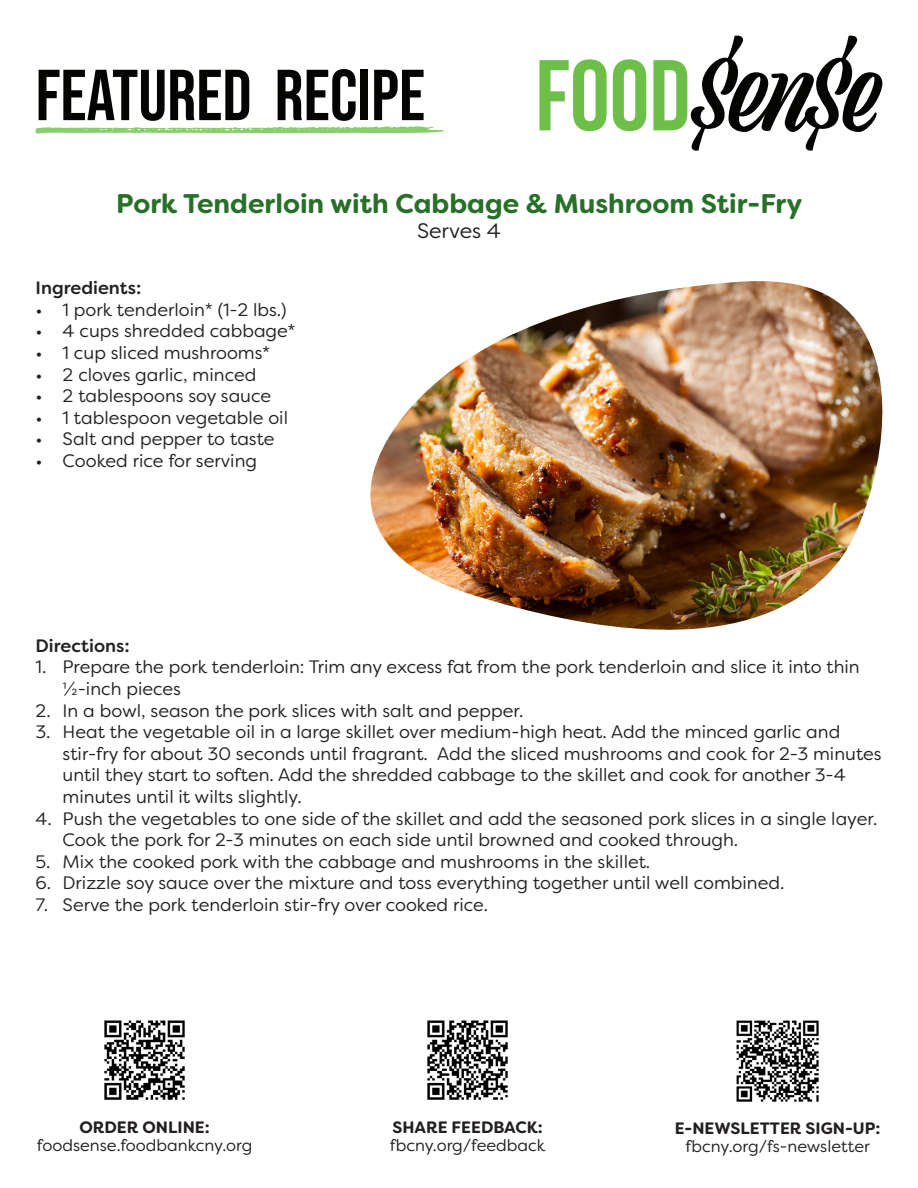
<style>
.page{position:relative;width:918px;height:1188px;background:#fff}
.page>*{position:absolute;margin:0;border:0;box-sizing:border-box;transform-origin:0 0}
.t1{font:72px "Bebas Neue";color:#040503}
.t2{font:700 27px "Filson Soft";color:#28702a}
.t3{font:21px "Filson Soft";color:#231f20}
.t4{font:18px/21.6px "Filson Soft";color:#231f20}
.t5{font:500 18px "Filson Soft";color:#231f20}
.t6{font:16.5px "Filson Soft";color:#231f20}
.t7{font:700 16.5px "Filson Soft";color:#231f20}
</style>
<div class="page">
<img style="left:370px;top:281px;width:513px;height:349px">
<svg style="left:539px;top:59px;width:68px;height:72px"></svg>
<svg style="left:613px;top:59px;width:33px;height:72px"></svg>
<svg style="left:653px;top:36px;width:229px;height:115px"></svg>
<svg style="left:36px;top:126px;width:408px;height:8px"></svg>
<img style="left:104px;top:1020px;width:81px;height:80px">
<img style="left:736px;top:1020px;width:83px;height:82px">
<img style="left:427px;top:1020px;width:81px;height:80px">
<p class="t1" style="left:36px;top:54px;width:391px">FEATURED RECIPE</p>
<p class="t2" style="left:116px;top:186px;width:688px">Pork Tenderloin with Cabbage &amp; Mushroom Stir-Fry</p>
<p class="t3" style="left:417px;top:218px;width:85px">Serves 4</p>
<p class="t5" style="left:36px;top:276px;width:107px">Ingredients:</p>
<p class="t4" style="left:36px;top:299px;width:252px">• 1 pork tenderloin* (1-2 lbs.)</p>
<p class="t4" style="left:36px;top:320px;width:262px">• 4 cups shredded cabbage*</p>
<p class="t4" style="left:36px;top:342px;width:236px">• 1 cup sliced mushrooms*</p>
<p class="t4" style="left:36px;top:363px;width:222px">• 2 cloves garlic, minced</p>
<p class="t4" style="left:36px;top:385px;width:237px">• 2 tablespoons soy sauce</p>
<p class="t4" style="left:36px;top:407px;width:254px">• 1 tablespoon vegetable oil</p>
<p class="t4" style="left:36px;top:428px;width:241px">• Salt and pepper to taste</p>
<p class="t4" style="left:36px;top:450px;width:223px">• Cooked rice for serving</p>
<p class="t5" style="left:36px;top:634px;width:96px">Directions:</p>
<p class="t4" style="left:63px;top:656px;width:799px;text-indent:-27px">1. Prepare the pork tenderloin: Trim any excess fat from the pork tenderloin and slice it into thin ½-inch pieces</p>
<p class="t4" style="left:36px;top:699px;width:489px">2. In a bowl, season the pork slices with salt and pepper.</p>
<p class="t4" style="left:63px;top:721px;width:821px;text-indent:-27px">3. Heat the vegetable oil in a large skillet over medium-high heat. Add the minced garlic and stir-fry for about 30 seconds until fragrant. Add the sliced mushrooms and cook for 2-3 minutes until they start to soften. Add the shredded cabbage to the skillet and cook for another 3-4 minutes until it wilts slightly.</p>
<p class="t4" style="left:63px;top:807px;width:816px;text-indent:-27px">4. Push the vegetables to one side of the skillet and add the seasoned pork slices in a single layer.<br>Cook the pork for 2-3 minutes on each side until browned and cooked through.</p>
<p class="t4" style="left:36px;top:851px;width:616px">5. Mix the cooked pork with the cabbage and mushrooms in the skillet.</p>
<p class="t4" style="left:36px;top:872px;width:750px">6. Drizzle soy sauce over the mixture and toss everything together until well combined.</p>
<p class="t4" style="left:36px;top:894px;width:454px">7. Serve the pork tenderloin stir-fry over cooked rice.</p>
<p class="t7" style="left:80px;top:1117px;width:132px">ORDER ONLINE:</p>
<p class="t6" style="left:37px;top:1135px;width:217px">foodsense.foodbankcny.org</p>
<p class="t7" style="left:392px;top:1117px;width:152px">SHARE FEEDBACK:</p>
<p class="t6" style="left:390px;top:1135px;width:157px">fbcny.org/feedback</p>
<p class="t7" style="left:675px;top:1118px;width:207px">E-NEWSLETTER SIGN-UP:</p>
<p class="t6" style="left:686px;top:1136px;width:186px">fbcny.org/fs-newsletter</p>
</div>
